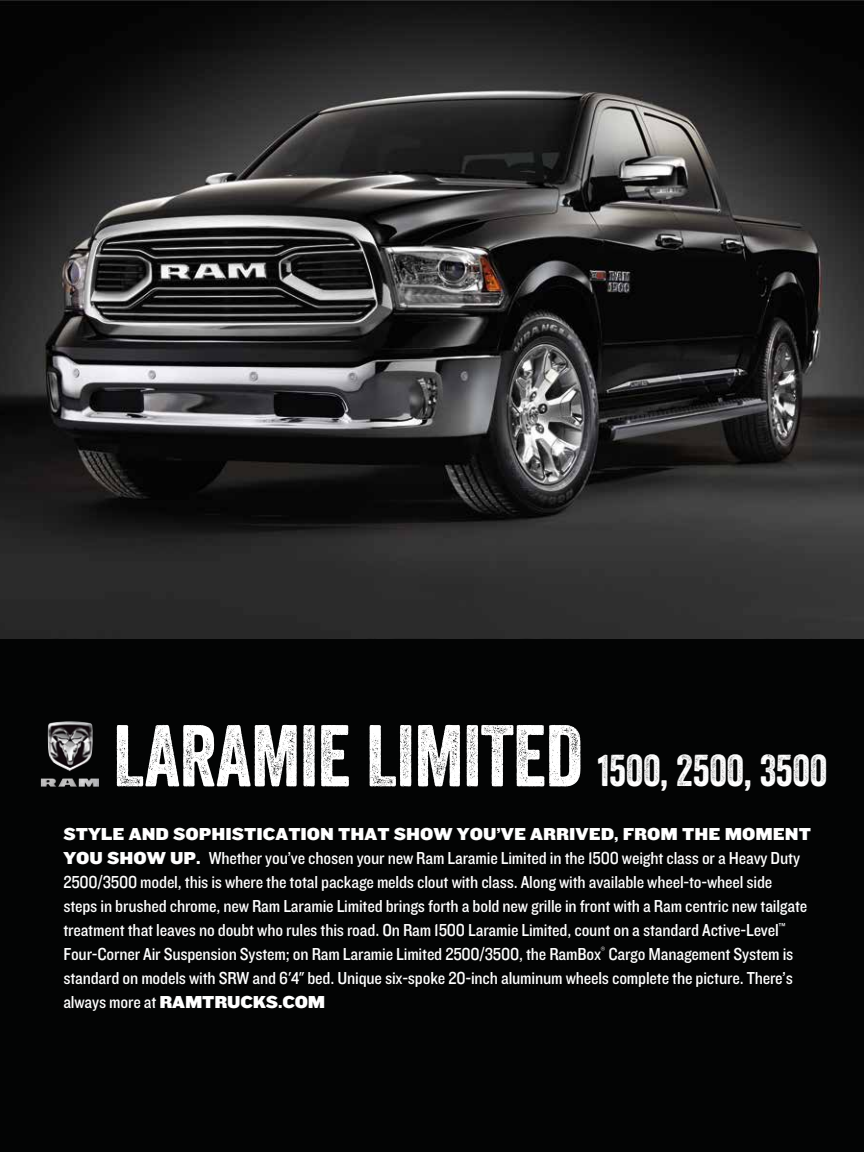
<style>
.page{position:relative;width:864px;height:1152px;background:#fff}
.page>*{position:absolute;margin:0;border:0;box-sizing:border-box;transform-origin:0 0}
.t1{font:84.6px "Veneer";letter-spacing:-.01em;color:#fff}
.t2{font:18px/24px "Knockout 30 Junior Welterwt";letter-spacing:-.01em;color:#fff}
.t3{font:18px "Knockout HTF72 Full Cruiserwt";color:#fff}
.s1{font-size:43px}
.s2{font-family:"Knockout HTF72 Full Cruiserwt"}
.s3{font-family:"Knockout 30 Junior Welterwt"}
</style>
<div class="page">
<img style="left:0;top:0;width:864px;height:639px">
<div style="left:0;top:639px;width:864px;height:513px;background:#030404"></div>
<img style="left:41px;top:721px;width:58px;height:66px">
<h1 class="t1" style="left:113px;top:704px;width:716px">LARAMIE LIMITED <span class="s1">1500, 2500, 3500</span></h1>
<p class="t3" style="left:63px;top:825px;width:749px">STYLE AND SOPHISTICATION THAT SHOW YOU’VE ARRIVED, FROM THE MOMENT</p>
<p class="t2" style="left:63px;top:846px;width:746px"><span class="s2">YOU SHOW UP.</span> Whether you’ve chosen your new Ram Laramie Limited in the 1500 weight class or a Heavy Duty 2500/3500 model, this is where the total package melds clout with class. Along with available wheel-to-wheel side steps in brushed chrome, new Ram Laramie Limited brings forth a bold new grille in front with a Ram centric new tailgate treatment that leaves no doubt who rules this road. On Ram 1500 Laramie Limited, count on a standard Active-Level<sup>™ </sup>Four-Corner Air Suspension System; on Ram Laramie Limited 2500/3500, the RamBox<sup>®</sup> Cargo Management System is standard on models with SRW and 6'4" bed. Unique six-spoke 20-inch aluminum wheels complete the picture. There’s</p>
<p class="t3" style="left:63px;top:993px;width:264px"><span class="s3">always more at</span> RAMTRUCKS.COM</p>
</div>
